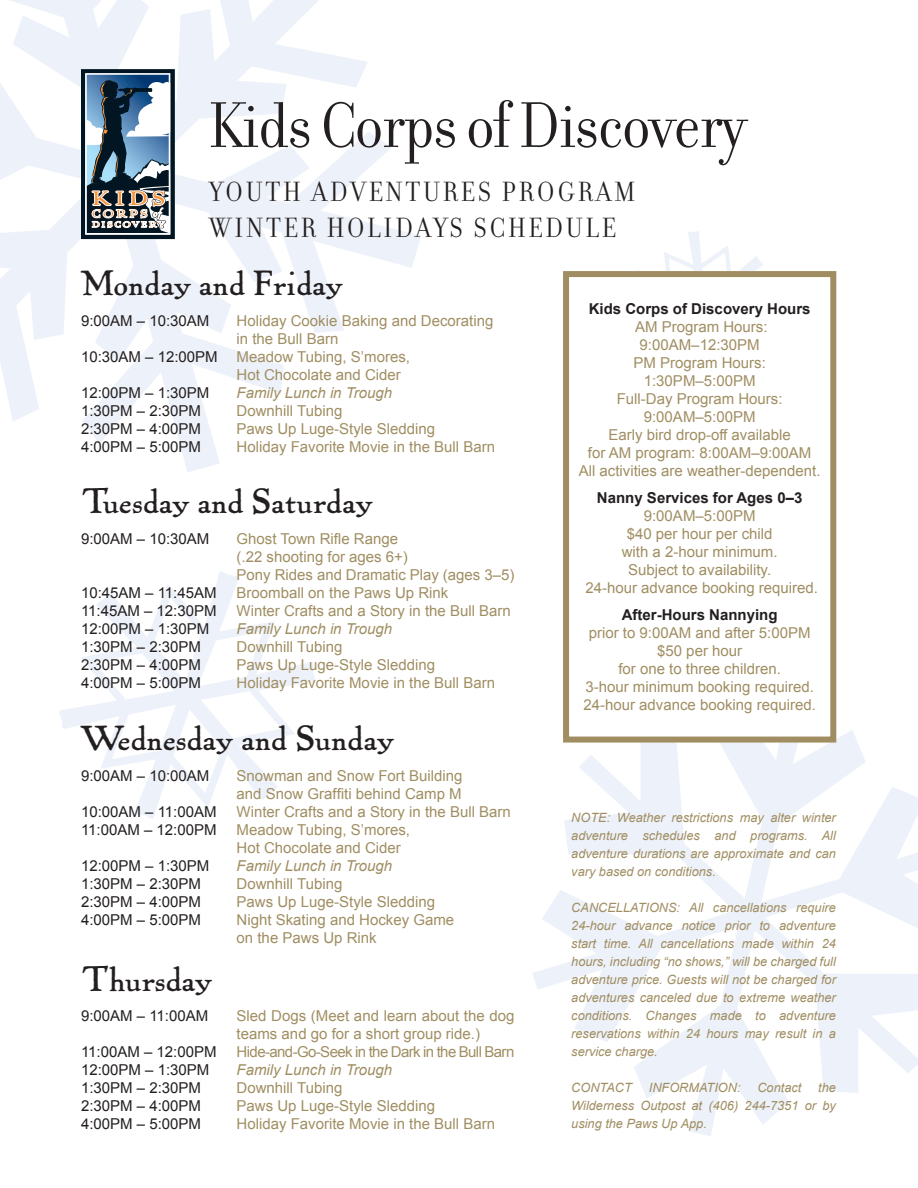
<style>
.page{position:relative;width:918px;height:1188px;background:#fff}
.page>*{position:absolute;margin:0;border:0;box-sizing:border-box;transform-origin:0 0}
.t1{font:69.6px "Filosofia Grand";letter-spacing:-.01em;color:#231f20}
.t2{font:33px "VT Pabst Oldstyle";color:#231f20}
.t3{font:30px "Filosofia Grand S Caps";letter-spacing:.11em;color:#231f20}
.t4{font:15px/18px "Arial";color:#a08e62}
.t5{font:15px "Arial";color:#231f20}
.t6{font:italic 15px "Arial";color:#a08e62}
.t7{font:700 15px "Arial";color:#231f20}
.t8{font:15px "Arial";letter-spacing:-.04em;color:#a08e62}
.t9{font:italic 12.75px/18px "Arial";color:#a08e62;text-align:justify}
</style>
<div class="page">
<svg style="left:0;top:0;width:421px;height:472px"></svg>
<svg style="left:59px;top:571px;width:256px;height:248px"></svg>
<svg style="left:637px;top:231px;width:126px;height:40px"></svg>
<svg style="left:532px;top:692px;width:386px;height:444px"></svg>
<svg style="left:81px;top:69px;width:94px;height:170px"></svg>
<div style="left:563px;top:271px;width:273px;height:466px;background:#fff"></div>
<div style="left:563px;top:271px;width:273px;height:472px;border:6px solid #a08e62"></div>
<p class="t1" style="left:209px;top:88px;width:538px">Kids Corps of Discovery</p>
<p class="t3" style="left:209px;top:176px;width:427px">YOUTH ADVENTURES PROGRAM</p>
<p class="t3" style="left:209px;top:212px;width:408px">WINTER HOLIDAYS SCHEDULE</p>
<p class="t2" style="left:81px;top:263px;width:263px">Monday and Friday</p>
<p class="t5" style="left:81px;top:313px;width:130px">9:00AM – 10:30AM</p>
<p class="t5" style="left:81px;top:349px;width:138px">10:30AM – 12:00PM</p>
<p class="t5" style="left:81px;top:385px;width:130px">12:00PM – 1:30PM</p>
<p class="t5" style="left:81px;top:403px;width:122px">1:30PM – 2:30PM</p>
<p class="t5" style="left:81px;top:421px;width:122px">2:30PM – 4:00PM</p>
<p class="t5" style="left:81px;top:439px;width:122px">4:00PM – 5:00PM</p>
<p class="t4" style="left:237px;top:312px;width:258px">Holiday Cookie Baking and Decorating</p>
<p class="t4" style="left:237px;top:330px;width:103px">in the Bull Barn</p>
<p class="t4" style="left:237px;top:348px;width:175px">Meadow Tubing, S’mores,</p>
<p class="t4" style="left:237px;top:366px;width:166px">Hot Chocolate and Cider</p>
<p class="t6" style="left:237px;top:385px;width:157px">Family Lunch in Trough</p>
<p class="t4" style="left:237px;top:402px;width:107px">Downhill Tubing</p>
<p class="t4" style="left:237px;top:420px;width:200px">Paws Up Luge-Style Sledding</p>
<p class="t4" style="left:237px;top:438px;width:260px">Holiday Favorite Movie in the Bull Barn</p>
<p class="t2" style="left:81px;top:481px;width:293px">Tuesday and Saturday</p>
<p class="t4" style="left:237px;top:530px;width:163px">Ghost Town Rifle Range</p>
<p class="t4" style="left:237px;top:548px;width:173px">(.22 shooting for ages 6+)</p>
<p class="t4" style="left:237px;top:566px;width:279px">Pony Rides and Dramatic Play (ages 3–5)</p>
<p class="t4" style="left:237px;top:584px;width:213px">Broomball on the Paws Up Rink</p>
<p class="t4" style="left:237px;top:602px;width:276px">Winter Crafts and a Story in the Bull Barn</p>
<p class="t6" style="left:237px;top:620px;width:157px">Family Lunch in Trough</p>
<p class="t4" style="left:237px;top:638px;width:107px">Downhill Tubing</p>
<p class="t4" style="left:237px;top:656px;width:200px">Paws Up Luge-Style Sledding</p>
<p class="t4" style="left:237px;top:674px;width:260px">Holiday Favorite Movie in the Bull Barn</p>
<p class="t5" style="left:81px;top:530px;width:130px">9:00AM – 10:30AM</p>
<p class="t5" style="left:81px;top:584px;width:137px">10:45AM – 11:45AM</p>
<p class="t5" style="left:81px;top:602px;width:137px">11:45AM – 12:30PM</p>
<p class="t5" style="left:81px;top:620px;width:130px">12:00PM – 1:30PM</p>
<p class="t5" style="left:81px;top:638px;width:122px">1:30PM – 2:30PM</p>
<p class="t5" style="left:81px;top:656px;width:122px">2:30PM – 4:00PM</p>
<p class="t5" style="left:81px;top:674px;width:122px">4:00PM – 5:00PM</p>
<p class="t2" style="left:81px;top:718px;width:315px">Wednesday and Sunday</p>
<p class="t5" style="left:81px;top:767px;width:130px">9:00AM – 10:00AM</p>
<p class="t5" style="left:81px;top:803px;width:137px">10:00AM – 11:00AM</p>
<p class="t5" style="left:81px;top:821px;width:137px">11:00AM – 12:00PM</p>
<p class="t5" style="left:81px;top:857px;width:130px">12:00PM – 1:30PM</p>
<p class="t5" style="left:81px;top:875px;width:122px">1:30PM – 2:30PM</p>
<p class="t5" style="left:81px;top:893px;width:122px">2:30PM – 4:00PM</p>
<p class="t5" style="left:81px;top:911px;width:122px">4:00PM – 5:00PM</p>
<p class="t2" style="left:81px;top:958px;width:133px">Thursday</p>
<p class="t5" style="left:81px;top:1008px;width:129px">9:00AM – 11:00AM</p>
<p class="t5" style="left:81px;top:1044px;width:137px">11:00AM – 12:00PM</p>
<p class="t5" style="left:81px;top:1062px;width:130px">12:00PM – 1:30PM</p>
<p class="t5" style="left:81px;top:1080px;width:122px">1:30PM – 2:30PM</p>
<p class="t5" style="left:81px;top:1098px;width:122px">2:30PM – 4:00PM</p>
<p class="t5" style="left:81px;top:1116px;width:122px">4:00PM – 5:00PM</p>
<p class="t4" style="left:237px;top:767px;width:227px">Snowman and Snow Fort Building</p>
<p class="t4" style="left:237px;top:785px;width:227px">and Snow Graffiti behind Camp M</p>
<p class="t4" style="left:237px;top:803px;width:276px">Winter Crafts and a Story in the Bull Barn</p>
<p class="t4" style="left:237px;top:821px;width:175px">Meadow Tubing, S’mores,</p>
<p class="t4" style="left:237px;top:839px;width:166px">Hot Chocolate and Cider</p>
<p class="t6" style="left:237px;top:857px;width:157px">Family Lunch in Trough</p>
<p class="t4" style="left:237px;top:875px;width:107px">Downhill Tubing</p>
<p class="t4" style="left:237px;top:893px;width:200px">Paws Up Luge-Style Sledding</p>
<p class="t4" style="left:237px;top:911px;width:219px">Night Skating and Hockey Game</p>
<p class="t4" style="left:237px;top:929px;width:142px">on the Paws Up Rink</p>
<p class="t4" style="left:237px;top:1007px;width:279px">Sled Dogs (Meet and learn about the dog teams and go for a short group ride.)</p>
<p class="t8" style="left:237px;top:1044px;width:279px">Hide-and-Go-Seek in the Dark in the Bull Barn</p>
<p class="t6" style="left:237px;top:1062px;width:157px">Family Lunch in Trough</p>
<p class="t4" style="left:237px;top:1079px;width:107px">Downhill Tubing</p>
<p class="t4" style="left:237px;top:1097px;width:200px">Paws Up Luge-Style Sledding</p>
<p class="t4" style="left:237px;top:1115px;width:260px">Holiday Favorite Movie in the Bull Barn</p>
<p class="t7" style="left:589px;top:301px;width:223px">Kids Corps of Discovery Hours</p>
<p class="t4" style="left:635px;top:318px;width:134px">AM Program Hours:</p>
<p class="t4" style="left:640px;top:336px;width:122px">9:00AM–12:30PM</p>
<p class="t4" style="left:633px;top:354px;width:134px">PM Program Hours:</p>
<p class="t4" style="left:644px;top:372px;width:113px">1:30PM–5:00PM</p>
<p class="t4" style="left:617px;top:390px;width:167px">Full-Day Program Hours:</p>
<p class="t4" style="left:644px;top:408px;width:113px">9:00AM–5:00PM</p>
<p class="t4" style="left:609px;top:426px;width:184px">Early bird drop-off available</p>
<p class="t4" style="left:588px;top:444px;width:225px">for AM program: 8:00AM–9:00AM</p>
<p class="t4" style="left:579px;top:462px;width:243px">All activities are weather-dependent.</p>
<p class="t7" style="left:597px;top:490px;width:207px">Nanny Services for Ages 0–3</p>
<p class="t4" style="left:644px;top:507px;width:113px">9:00AM–5:00PM</p>
<p class="t4" style="left:627px;top:525px;width:147px">$40 per hour per child</p>
<p class="t4" style="left:622px;top:543px;width:157px">with a 2-hour minimum.</p>
<p class="t4" style="left:628px;top:561px;width:145px">Subject to availability.</p>
<p class="t4" style="left:585px;top:579px;width:234px">24-hour advance booking required.</p>
<p class="t7" style="left:622px;top:607px;width:157px">After-Hours Nannying</p>
<p class="t4" style="left:589px;top:624px;width:223px">prior to 9:00AM and after 5:00PM</p>
<p class="t4" style="left:657px;top:642px;width:87px">$50 per hour</p>
<p class="t4" style="left:618px;top:660px;width:164px">for one to three children.</p>
<p class="t4" style="left:585px;top:678px;width:230px">3-hour minimum booking required.</p>
<p class="t4" style="left:583px;top:696px;width:234px">24-hour advance booking required.</p>
<p class="t9" style="left:571px;top:808px;width:266px">NOTE: Weather restrictions may alter winter adventure schedules and programs. All adventure durations are approximate and can vary based on conditions.</p>
<p class="t9" style="left:571px;top:898px;width:266px">CANCELLATIONS: All cancellations require 24-hour advance notice prior to adventure start time. All cancellations made within 24 hours, including “no shows,” will be charged full adventure price. Guests will not be charged for adventures canceled due to extreme weather conditions. Changes made to adventure reservations within 24 hours may result in a service charge.</p>
<p class="t9" style="left:571px;top:1078px;width:62px">CONTACT</p>
<p class="t9" style="left:649px;top:1078px;width:93px">INFORMATION:</p>
<p class="t9" style="left:757px;top:1078px;width:45px">Contact</p>
<p class="t9" style="left:571px;top:1078px;width:266px;text-indent:247px">the Wilderness Outpost at (406) 244-7351 or by using the Paws Up App.</p>
</div>
